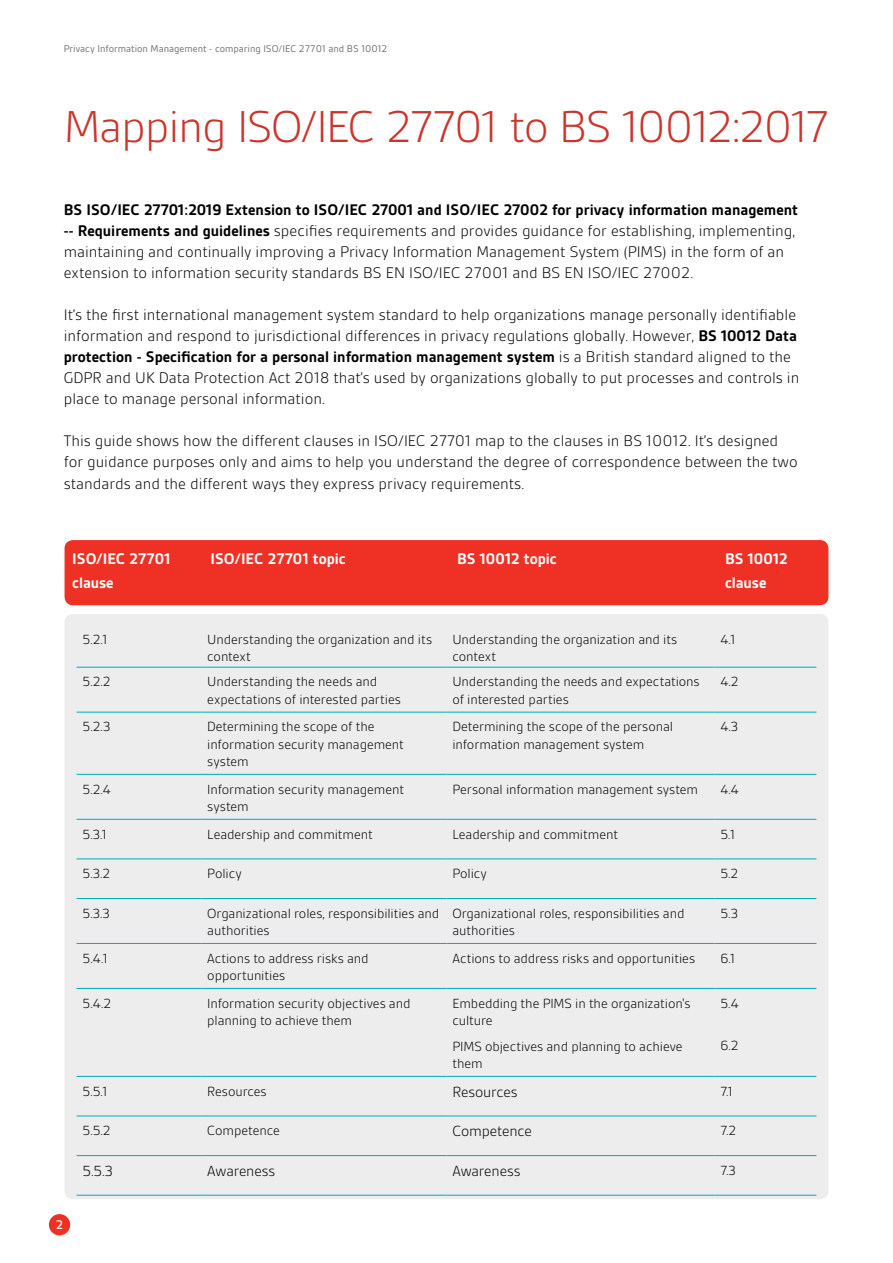
<style>
.page{position:relative;width:893px;height:1263px;background:#fff}
.page>*{position:absolute;margin:0;border:0;box-sizing:border-box;transform-origin:0 0}
.t1{font:300 48px "BSI Gesta";letter-spacing:-.035em;color:#ca352c}
.t2{font:300 16.5px/21px "BSI Gesta";color:#000}
.t3{font:700 16.5px/24px "BSI Gesta";letter-spacing:-.005em;color:#fff}
.t4{font:300 15.75px "BSI Gesta";letter-spacing:-.01em;color:#000}
.t5{font:300 14.25px/17.2px "BSI Gesta";letter-spacing:-.005em;color:#000}
.t6{font:500 13.5px "BSI Gesta";color:#fff}
.t7{font:10.5px "BSI Gesta";color:#6d6e71}
.s1{font-weight:700}
</style>
<div class="page">
<div style="left:49px;top:1214px;width:21px;height:21px;background:#ee3124;border-radius:50%"></div>
<div style="left:65px;top:540px;width:763px;height:65px;background:#ee3124;border-radius:9px"></div>
<div style="left:65px;top:614px;width:763px;height:585px;background:#ecedec;border-radius:9px"></div>
<hr style="left:77px;top:667px;width:124px;height:1px;background:#00acbd">
<hr style="left:201px;top:667px;width:245px;height:1px;background:#00acbd">
<hr style="left:446px;top:667px;width:268px;height:1px;background:#00acbd">
<hr style="left:714px;top:667px;width:102px;height:1px;background:#00acbd">
<hr style="left:77px;top:712px;width:124px;height:1px;background:#00acbd">
<hr style="left:201px;top:712px;width:245px;height:1px;background:#00acbd">
<hr style="left:446px;top:712px;width:268px;height:1px;background:#00acbd">
<hr style="left:714px;top:712px;width:102px;height:1px;background:#00acbd">
<hr style="left:77px;top:774px;width:124px;height:1px;background:#00acbd">
<hr style="left:201px;top:774px;width:245px;height:1px;background:#00acbd">
<hr style="left:446px;top:774px;width:268px;height:1px;background:#00acbd">
<hr style="left:714px;top:774px;width:102px;height:1px;background:#00acbd">
<hr style="left:77px;top:819px;width:124px;height:1px;background:#00acbd">
<hr style="left:201px;top:819px;width:245px;height:1px;background:#00acbd">
<hr style="left:446px;top:819px;width:268px;height:1px;background:#00acbd">
<hr style="left:714px;top:819px;width:102px;height:1px;background:#00acbd">
<hr style="left:77px;top:859px;width:124px;height:1px;background:#00acbd">
<hr style="left:201px;top:859px;width:245px;height:1px;background:#00acbd">
<hr style="left:446px;top:859px;width:268px;height:1px;background:#00acbd">
<hr style="left:714px;top:859px;width:102px;height:1px;background:#00acbd">
<hr style="left:77px;top:898px;width:124px;height:1px;background:#00acbd">
<hr style="left:201px;top:898px;width:245px;height:1px;background:#00acbd">
<hr style="left:446px;top:898px;width:268px;height:1px;background:#00acbd">
<hr style="left:714px;top:898px;width:102px;height:1px;background:#00acbd">
<hr style="left:77px;top:943px;width:124px;height:1px;background:#00acbd">
<hr style="left:201px;top:943px;width:245px;height:1px;background:#00acbd">
<hr style="left:446px;top:943px;width:268px;height:1px;background:#00acbd">
<hr style="left:714px;top:943px;width:102px;height:1px;background:#00acbd">
<hr style="left:77px;top:988px;width:124px;height:1px;background:#00acbd">
<hr style="left:201px;top:988px;width:245px;height:1px;background:#00acbd">
<hr style="left:446px;top:988px;width:268px;height:1px;background:#00acbd">
<hr style="left:714px;top:988px;width:102px;height:1px;background:#00acbd">
<hr style="left:77px;top:1076px;width:124px;height:1px;background:#00acbd">
<hr style="left:201px;top:1076px;width:245px;height:1px;background:#00acbd">
<hr style="left:446px;top:1076px;width:268px;height:1px;background:#00acbd">
<hr style="left:714px;top:1076px;width:102px;height:1px;background:#00acbd">
<hr style="left:77px;top:1116px;width:124px;height:1px;background:#00acbd">
<hr style="left:201px;top:1116px;width:245px;height:1px;background:#00acbd">
<hr style="left:446px;top:1116px;width:268px;height:1px;background:#00acbd">
<hr style="left:714px;top:1116px;width:102px;height:1px;background:#00acbd">
<hr style="left:77px;top:1155px;width:124px;height:1px;background:#00acbd">
<hr style="left:201px;top:1155px;width:245px;height:1px;background:#00acbd">
<hr style="left:446px;top:1155px;width:268px;height:1px;background:#00acbd">
<hr style="left:714px;top:1155px;width:102px;height:1px;background:#00acbd">
<hr style="left:77px;top:1195px;width:124px;height:1px;background:#00acbd">
<hr style="left:201px;top:1195px;width:245px;height:1px;background:#00acbd">
<hr style="left:446px;top:1195px;width:268px;height:1px;background:#00acbd">
<hr style="left:714px;top:1195px;width:102px;height:1px;background:#00acbd">
<p class="t7" style="left:64px;top:43px;width:325px">Privacy Information Management - comparing ISO/IEC 27701 and BS 10012</p>
<h1 class="t1" style="left:64px;top:102px;width:767px">Mapping ISO/IEC 27701 to BS 10012:2017</h1>
<p class="t2" style="left:64px;top:200px;width:736px"><span class="s1">BS ISO/IEC 27701:2019 Extension to ISO/IEC 27001 and ISO/IEC 27002 for privacy information management -- Requirements and guidelines</span> specifies requirements and provides guidance for establishing, implementing, maintaining and continually improving a Privacy Information Management System (PIMS) in the form of an extension to information security standards BS EN ISO/IEC 27001 and BS EN ISO/IEC 27002.</p>
<p class="t2" style="left:64px;top:305px;width:737px">It’s the first international management system standard to help organizations manage personally identifiable information and respond to jurisdictional differences in privacy regulations globally. However, <span class="s1">BS 10012 Data protection - Specification for a personal information management system</span> is a British standard aligned to the GDPR and UK Data Protection Act 2018 that’s used by organizations globally to put processes and controls in place to manage personal information.</p>
<p class="t2" style="left:64px;top:431px;width:735px">This guide shows how the different clauses in ISO/IEC 27701 map to the clauses in BS 10012. It’s designed for guidance purposes only and aims to help you understand the degree of correspondence between the two standards and the different ways they express privacy requirements.</p>
<p class="t3" style="left:72px;top:546px;width:100px">ISO/IEC 27701 clause</p>
<p class="t3" style="left:210px;top:546px;width:137px">ISO/IEC 27701 topic</p>
<p class="t3" style="left:457px;top:546px;width:101px">BS 10012 topic</p>
<p class="t3" style="left:725px;top:546px;width:64px">BS 10012 clause</p>
<p class="t5" style="left:83px;top:631px;width:27px">5.2.1</p>
<p class="t5" style="left:207px;top:631px;width:226px">Understanding the organization and its context</p>
<p class="t5" style="left:452px;top:631px;width:226px">Understanding the organization and its context</p>
<p class="t5" style="left:720px;top:631px;width:17px">4.1</p>
<p class="t5" style="left:83px;top:673px;width:30px">5.2.2</p>
<p class="t5" style="left:207px;top:673px;width:195px">Understanding the needs and expectations of interested parties</p>
<p class="t5" style="left:452px;top:673px;width:249px">Understanding the needs and expectations of interested parties</p>
<p class="t5" style="left:720px;top:673px;width:20px">4.2</p>
<p class="t5" style="left:83px;top:718px;width:29px">5.2.3</p>
<p class="t5" style="left:207px;top:718px;width:198px">Determining the scope of the information security management system</p>
<p class="t5" style="left:452px;top:718px;width:222px">Determining the scope of the personal information management system</p>
<p class="t5" style="left:720px;top:718px;width:19px">4.3</p>
<p class="t5" style="left:83px;top:780px;width:30px">5.2.4</p>
<p class="t5" style="left:207px;top:780px;width:198px">Information security management system</p>
<p class="t5" style="left:452px;top:780px;width:247px">Personal information management system</p>
<p class="t5" style="left:720px;top:780px;width:20px">4.4</p>
<p class="t5" style="left:83px;top:825px;width:26px">5.3.1</p>
<p class="t5" style="left:207px;top:825px;width:167px">Leadership and commitment</p>
<p class="t5" style="left:452px;top:825px;width:167px">Leadership and commitment</p>
<p class="t5" style="left:720px;top:825px;width:16px">5.1</p>
<p class="t5" style="left:83px;top:865px;width:30px">5.3.2</p>
<p class="t5" style="left:207px;top:865px;width:36px">Policy</p>
<p class="t5" style="left:452px;top:865px;width:36px">Policy</p>
<p class="t5" style="left:720px;top:865px;width:20px">5.2</p>
<p class="t5" style="left:83px;top:904px;width:29px">5.3.3</p>
<p class="t5" style="left:207px;top:904px;width:233px">Organizational roles, responsibilities and authorities</p>
<p class="t5" style="left:452px;top:904px;width:233px">Organizational roles, responsibilities and authorities</p>
<p class="t5" style="left:720px;top:904px;width:19px">5.3</p>
<p class="t5" style="left:83px;top:949px;width:27px">5.4.1</p>
<p class="t5" style="left:207px;top:949px;width:163px">Actions to address risks and opportunities</p>
<p class="t5" style="left:452px;top:949px;width:244px">Actions to address risks and opportunities</p>
<p class="t5" style="left:720px;top:949px;width:17px">6.1</p>
<p class="t5" style="left:83px;top:994px;width:30px">5.4.2</p>
<p class="t5" style="left:207px;top:994px;width:205px">Information security objectives and planning to achieve them</p>
<p class="t5" style="left:452px;top:994px;width:240px">Embedding the PIMS in the organization's culture</p>
<p class="t5" style="left:452px;top:1037px;width:232px">PIMS objectives and planning to achieve them</p>
<p class="t5" style="left:720px;top:994px;width:20px">5.4</p>
<p class="t5" style="left:720px;top:1037px;width:20px">6.2</p>
<p class="t6" style="left:56px;top:1218px;width:9px">2</p>
<p class="t5" style="left:83px;top:1082px;width:27px">5.5.1</p>
<p class="t5" style="left:207px;top:1082px;width:61px">Resources</p>
<p class="t4" style="left:452px;top:1083px;width:67px">Resources</p>
<p class="t5" style="left:720px;top:1082px;width:14px">7.1</p>
<p class="t5" style="left:83px;top:1122px;width:30px">5.5.2</p>
<p class="t5" style="left:207px;top:1122px;width:74px">Competence</p>
<p class="t4" style="left:452px;top:1123px;width:81px">Competence</p>
<p class="t5" style="left:720px;top:1122px;width:18px">7.2</p>
<p class="t4" style="left:83px;top:1163px;width:32px">5.5.3</p>
<p class="t4" style="left:207px;top:1163px;width:70px">Awareness</p>
<p class="t4" style="left:452px;top:1163px;width:70px">Awareness</p>
<p class="t5" style="left:720px;top:1162px;width:17px">7.3</p>
</div>
